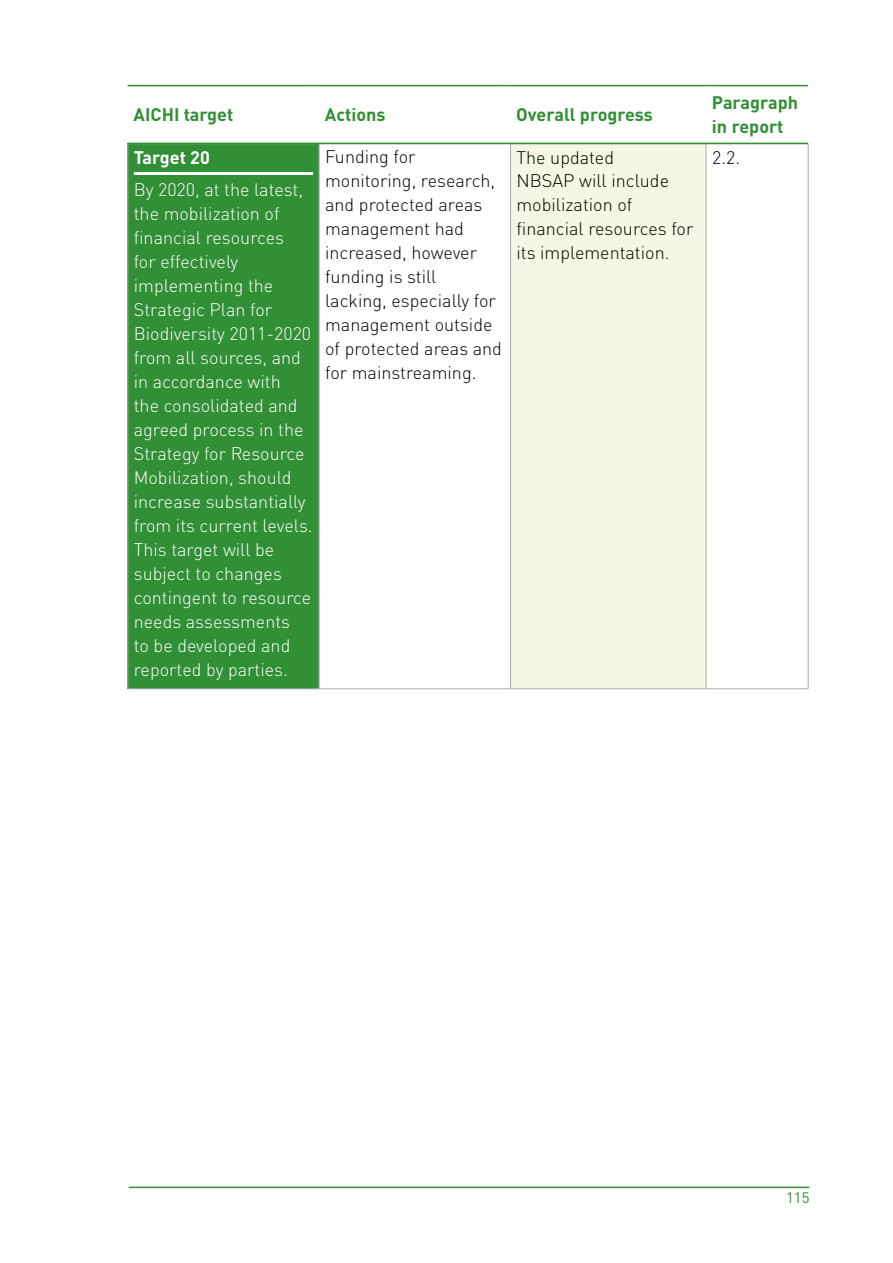
<style>
.page{position:relative;width:893px;height:1263px;background:#fff}
.page>*{position:absolute;margin:0;border:0;box-sizing:border-box;transform-origin:0 0}
.t1{font:300 18px/24px "DINOT";color:#fff}
.t2{font:300 18px/24px "DINOT";color:#000}
.t3{font:700 18px/24px "DINOT";color:#318f35}
.t4{font:700 18px "DINOT";color:#fff}
.t5{font:15px "DINOT";color:#318f35}
</style>
<div class="page">
<hr style="left:129px;top:1187px;width:680px;height:1px;background:#318f35">
<div style="left:510px;top:144px;width:196px;height:545px;background:#f3f7e3"></div>
<div style="left:128px;top:144px;width:191px;height:545px;background:#318f35"></div>
<hr style="left:808px;top:144px;width:1px;height:545px;background:#acacac">
<hr style="left:706px;top:144px;width:1px;height:545px;background:#acacac">
<hr style="left:510px;top:144px;width:1px;height:545px;background:#acacac">
<hr style="left:319px;top:144px;width:1px;height:545px;background:#acacac">
<hr style="left:128px;top:144px;width:1px;height:545px;background:#acacac">
<hr style="left:706px;top:688px;width:102px;height:1px;background:#acacac">
<hr style="left:510px;top:688px;width:196px;height:1px;background:#acacac">
<hr style="left:319px;top:688px;width:191px;height:1px;background:#acacac">
<hr style="left:128px;top:688px;width:191px;height:1px;background:#acacac">
<hr style="left:134px;top:172px;width:179px;height:3px;background:#fff">
<hr style="left:706px;top:85px;width:102px;height:1px;background:#318f35">
<hr style="left:510px;top:85px;width:196px;height:1px;background:#318f35">
<hr style="left:319px;top:85px;width:191px;height:1px;background:#318f35">
<hr style="left:128px;top:85px;width:191px;height:1px;background:#318f35">
<hr style="left:706px;top:143px;width:102px;height:1px;background:#318f35">
<hr style="left:510px;top:143px;width:196px;height:1px;background:#318f35">
<hr style="left:319px;top:143px;width:191px;height:1px;background:#318f35">
<hr style="left:128px;top:143px;width:191px;height:1px;background:#318f35">
<p class="t3" style="left:134px;top:102px;width:101px">AICHI target</p>
<p class="t3" style="left:325px;top:102px;width:62px">Actions</p>
<p class="t3" style="left:516px;top:102px;width:138px">Overall progress</p>
<p class="t3" style="left:712px;top:90px;width:88px">Paragraph in report</p>
<p class="t4" style="left:134px;top:145px;width:78px">Target 20</p>
<p class="t1" style="left:134px;top:177px;width:180px">By 2020, at the latest, the mobilization of financial resources<br>for effectively implementing the<br>Strategic Plan for<br>Biodiversity 2011-2020 from all sources, and in accordance with<br>the consolidated and agreed process in the<br>Strategy for Resource<br>Mobilization, should increase substantially from its current levels.<br>This target will be subject to changes contingent to resource needs assessments<br>to be developed and reported by parties.</p>
<p class="t2" style="left:325px;top:145px;width:178px">Funding for monitoring, research, and protected areas management had increased, however funding is still lacking, especially for management outside of protected areas and for mainstreaming.</p>
<p class="t2" style="left:516px;top:145px;width:99px">The updated</p>
<p class="t2" style="left:712px;top:145px;width:30px">2.2.</p>
<p class="t2" style="left:516px;top:169px;width:178px">NBSAP will include mobilization of financial resources for its implementation.</p>
<p class="t5" style="left:786px;top:1188px;width:25px">115</p>
</div>
